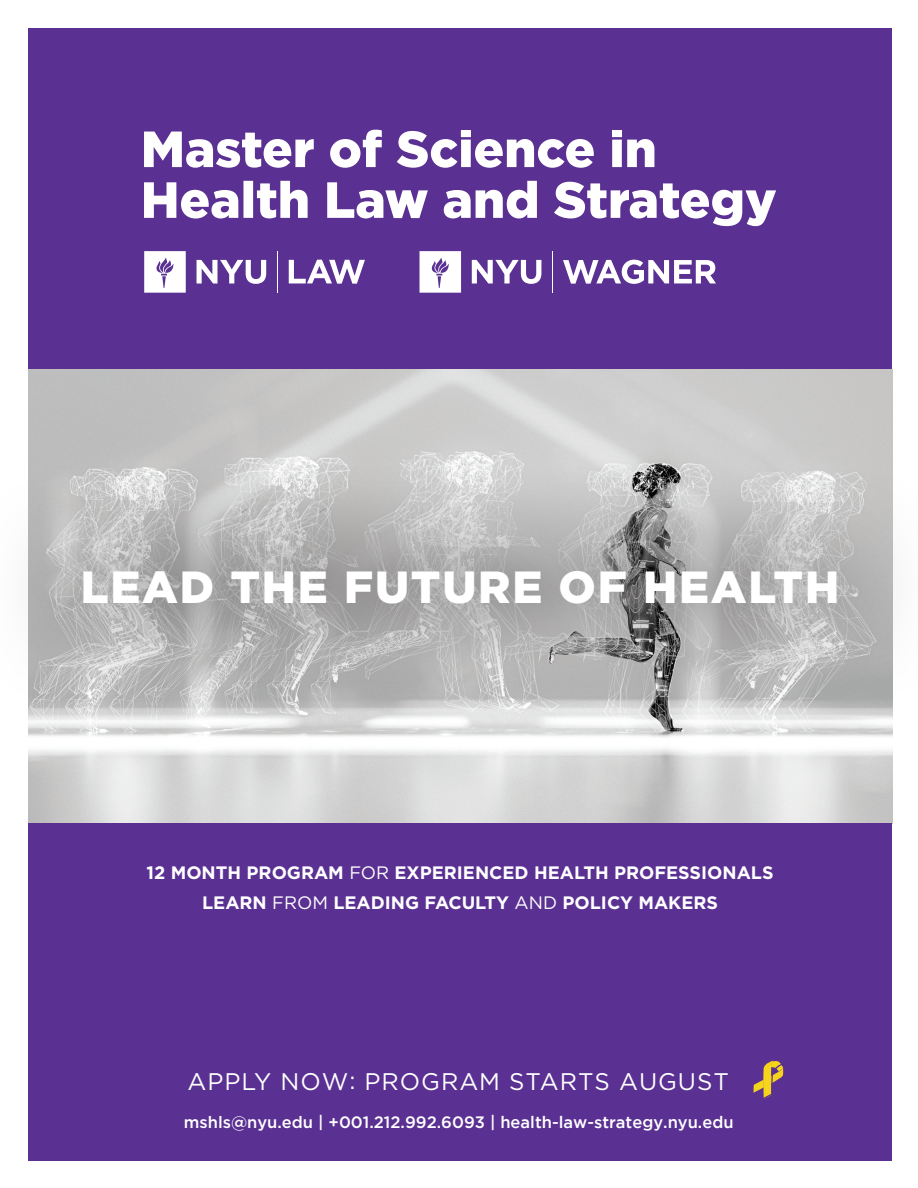
<style>
.page{position:relative;width:918px;height:1188px;background:#fff}
.page>*{position:absolute;margin:0;border:0;box-sizing:border-box;transform-origin:0 0}
.t1{font:900 45px "Gotham";letter-spacing:.04em;color:#fff}
.t2{font:24px "Gotham";letter-spacing:.04em;color:#fff}
.t3{font:700 18px "Gotham";color:#fff}
.t4{font:500 16.5px "Gotham";color:#fff}
.s1{font-weight:400}
.s2{font-style:inherit}
</style>
<div class="page">
<div style="left:28px;top:28px;width:864px;height:1133px;background:#5a3092"></div>
<svg style="left:144px;top:181px;width:632px;height:45px"></svg>
<svg style="left:144px;top:130px;width:510px;height:38px"></svg>
<svg style="left:289px;top:260px;width:76px;height:24px"></svg>
<hr style="left:277px;top:251px;width:1px;height:42px;background:#fff">
<svg style="left:197px;top:260px;width:69px;height:24px"></svg>
<svg style="left:144px;top:251px;width:42px;height:42px;background:#ebe6f2"></svg>
<svg style="left:563px;top:260px;width:153px;height:24px"></svg>
<hr style="left:552px;top:251px;width:1px;height:42px;background:#fff">
<svg style="left:472px;top:260px;width:69px;height:24px"></svg>
<svg style="left:420px;top:251px;width:41px;height:42px;background:#ede8f3"></svg>
<img style="left:28px;top:370px;width:864px;height:453px">
<svg style="left:28px;top:466px;width:865px;height:242px;background:#b6b6b6"></svg>
<svg style="left:753px;top:1060px;width:31px;height:39px"></svg>
<p class="t1" style="left:81px;top:556px;width:760px">LEAD THE FUTURE OF HEALTH</p>
<p class="t3" style="left:147px;top:862px;width:629px">12 MONTH PROGRAM <span class="s1">FOR</span> EXPERIENCED HEALTH PROFESSIONALS</p>
<p class="t3" style="left:202px;top:892px;width:517px">LEARN <span class="s1">FROM</span> LEADING FACULTY <span class="s1">AND</span> POLICY MAKERS</p>
<p class="t2" style="left:188px;top:1067px;width:543px">APPLY NOW: PROGRAM STARTS AUGUST</p>
<p class="t4" style="left:184px;top:1111px;width:551px">mshls@nyu.edu | +001.212.992.6093 | <span class="s2">health-law-strategy.nyu.edu</span></p>
</div>
